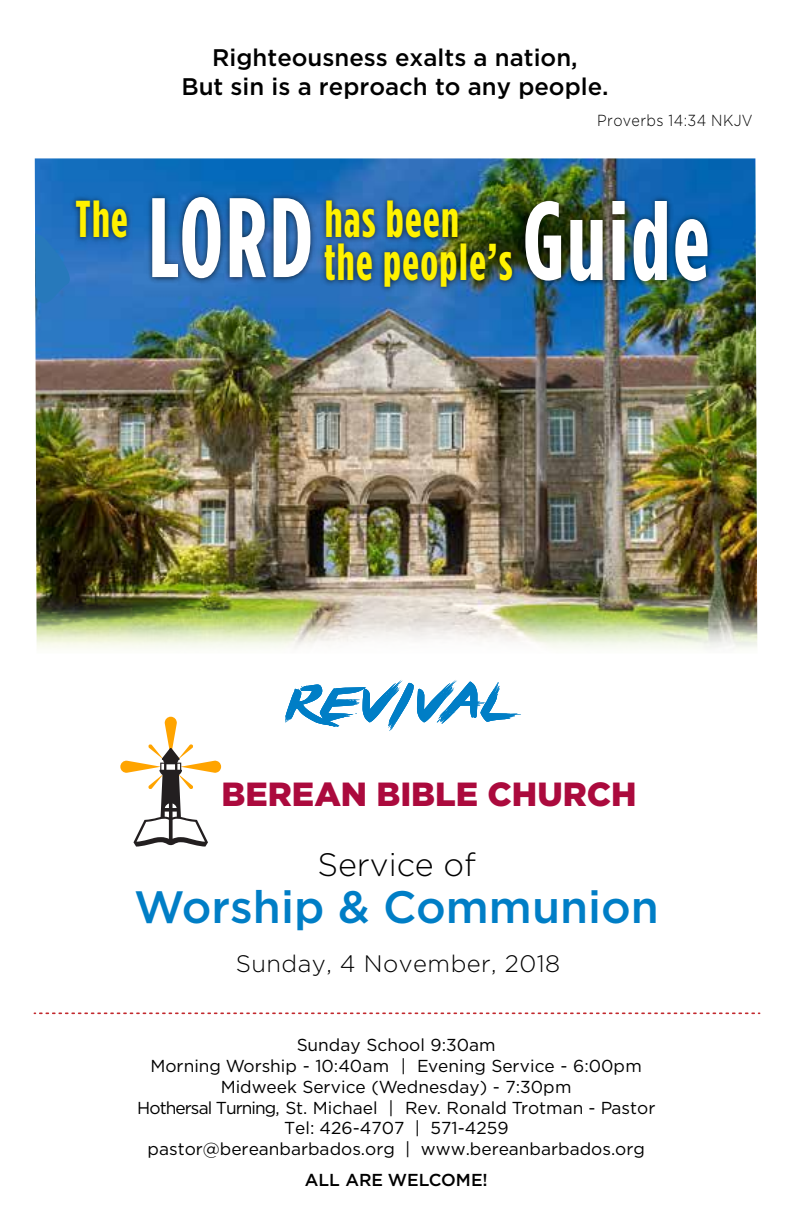
<style>
.page{position:relative;width:792px;height:1224px;background:#fff}
.page>*{position:absolute;margin:0;border:0;box-sizing:border-box;transform-origin:0 0}
.t1{font:700 51.8px/43px "Gotham Condensed";letter-spacing:.03em;color:#fff200;scale:.91 1}
.t2{font:500 45.4px "Gotham";color:#007ec6}
.t3{font:900 33.4px "Gotham";color:#ab0a3d}
.t4{font:300 32.4px "Gotham";color:#000}
.t5{font:500 24px/28.8px "Gotham";color:#000;text-align:center}
.t6{font:300 23.8px "Gotham";letter-spacing:.02em;color:#000}
.t7{font:17.4px/20.8px "Gotham";color:#000;text-align:center}
.t8{font:500 17.4px "Gotham";color:#000}
.t9{font:300 16px "Gotham";letter-spacing:.025em;color:#000;scale:.9 1}
.s1{font-size:112.6px;color:#fff}
.s2{font-size:112px;color:#fff}
</style>
<div class="page">
<img style="left:35px;top:158px;width:722px;height:395px">
<svg style="left:35px;top:307px;width:42px;height:5px"></svg>
<img style="left:34px;top:158px;width:687px;height:149px">
<img style="left:36px;top:553px;width:722px;height:215px">
<svg style="left:34px;top:1013px;width:726px;height:1px"></svg>
<svg style="left:120px;top:717px;width:101px;height:130px"></svg>
<svg style="left:285px;top:680px;width:236px;height:51px"></svg>
<h3 class="t5" style="left:181px;top:43px;width:429px">Righteousness exalts a nation,<br>But sin is a reproach to any people.</h3>
<p class="t9" style="left:597px;top:111px;width:174px">Proverbs 14:34 NKJV</p>
<h1 class="t1" style="left:324px;top:196px;width:425px;text-indent:-249px">The <span class="s1">LORD</span> has been<br>the people’s <span class="s2">Guide</span></h1>
<h3 class="t3" style="left:222px;top:771px;width:417px">BEREAN BIBLE CHURCH</h3>
<h3 class="t4" style="left:317px;top:844px;width:160px">Service of</h3>
<h2 class="t2" style="left:134px;top:877px;width:526px">Worship &amp; Communion</h2>
<h3 class="t6" style="left:236px;top:948px;width:326px">Sunday, 4 November, 2018</h3>
<p class="t7" style="left:137px;top:1034px;width:520px">Sunday School 9:30am<br>Morning Worship - 10:40am | Evening Service - 6:00pm Midweek Service (Wednesday) - 7:30pm<br>Hothersal Turning, St. Michael | Rev. Ronald Trotman - Pastor Tel: 426-4707 | 571-4259<br>pastor@bereanbarbados.org | www.bereanbarbados.org</p>
<p class="t8" style="left:305px;top:1169px;width:185px">ALL ARE WELCOME!</p>
</div>
